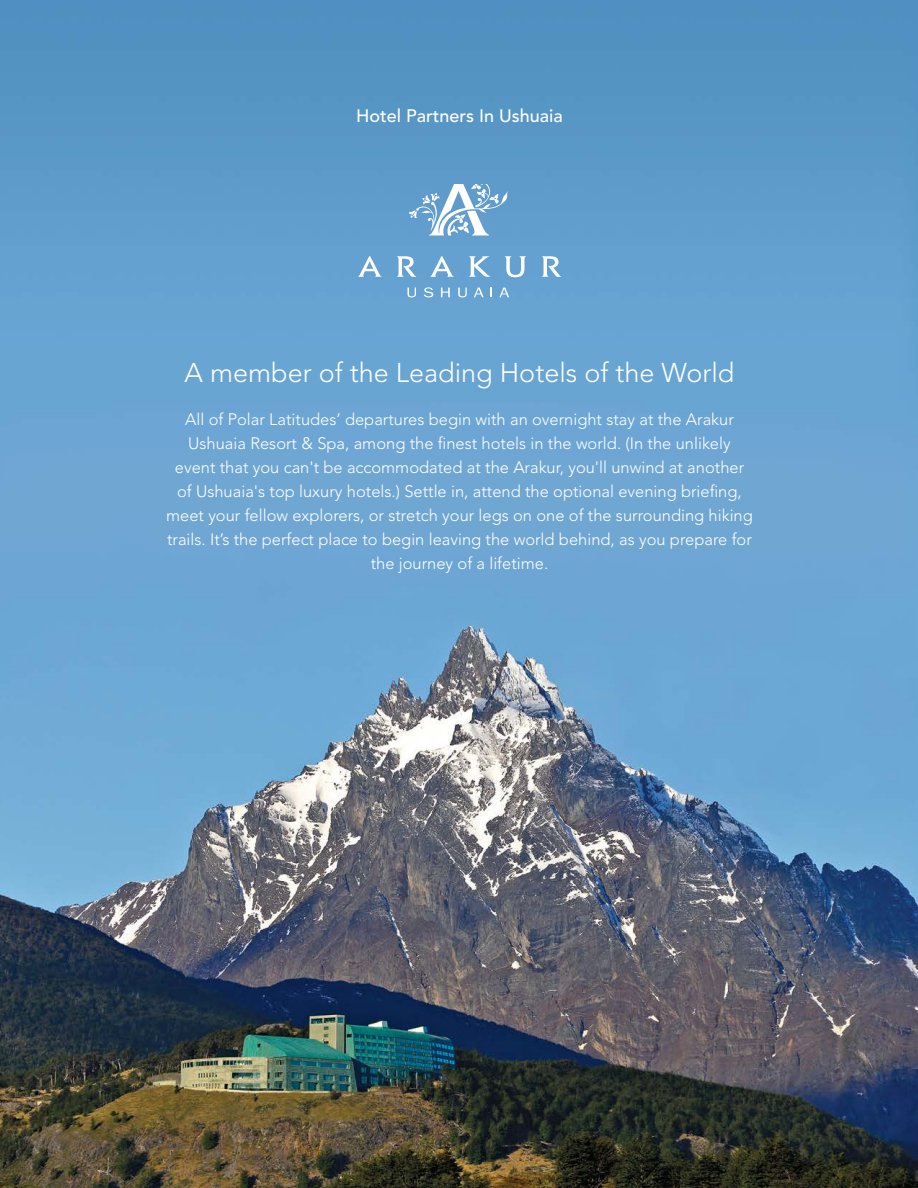
<style>
.page{position:relative;width:918px;height:1188px;background:#fff}
.page>*{position:absolute;margin:0;border:0;box-sizing:border-box;transform-origin:0 0}
.t1{font:300 27px "Avenir LT Std";color:#fff}
.t2{font:500 18px "Avenir LT Std";color:#fff}
.t3{font:300 16.5px/24px "Avenir LT Std";color:#fff;text-align:center}
</style>
<div class="page">
<img style="left:0;top:0;width:918px;height:1188px">
<svg style="left:407px;top:288px;width:9px;height:9px"></svg>
<svg style="left:424px;top:287px;width:9px;height:10px"></svg>
<svg style="left:441px;top:288px;width:9px;height:9px"></svg>
<svg style="left:458px;top:288px;width:9px;height:9px"></svg>
<svg style="left:474px;top:288px;width:10px;height:9px"></svg>
<svg style="left:499px;top:288px;width:10px;height:9px"></svg>
<svg style="left:409px;top:184px;width:99px;height:51px"></svg>
<svg style="left:397px;top:256px;width:19px;height:21px"></svg>
<svg style="left:469px;top:256px;width:21px;height:21px"></svg>
<svg style="left:505px;top:256px;width:21px;height:21px"></svg>
<svg style="left:542px;top:256px;width:19px;height:21px"></svg>
<svg style="left:358px;top:256px;width:24px;height:21px"></svg>
<svg style="left:430px;top:256px;width:24px;height:21px"></svg>
<p class="t2" style="left:356px;top:106px;width:208px">Hotel Partners In Ushuaia</p>
<h1 class="t1" style="left:185px;top:357px;width:551px">A member of the Leading Hotels of the World</h1>
<p class="t3" style="left:166px;top:408px;width:588px">All of Polar Latitudes’ departures begin with an overnight stay at the Arakur Ushuaia Resort &amp; Spa, among the finest hotels in the world. (In the unlikely event that you can't be accommodated at the Arakur, you'll unwind at another of Ushuaia's top luxury hotels.) Settle in, attend the optional evening briefing, meet your fellow explorers, or stretch your legs on one of the surrounding hiking trails. It’s the perfect place to begin leaving the world behind, as you prepare for the journey of a lifetime.</p>
</div>
